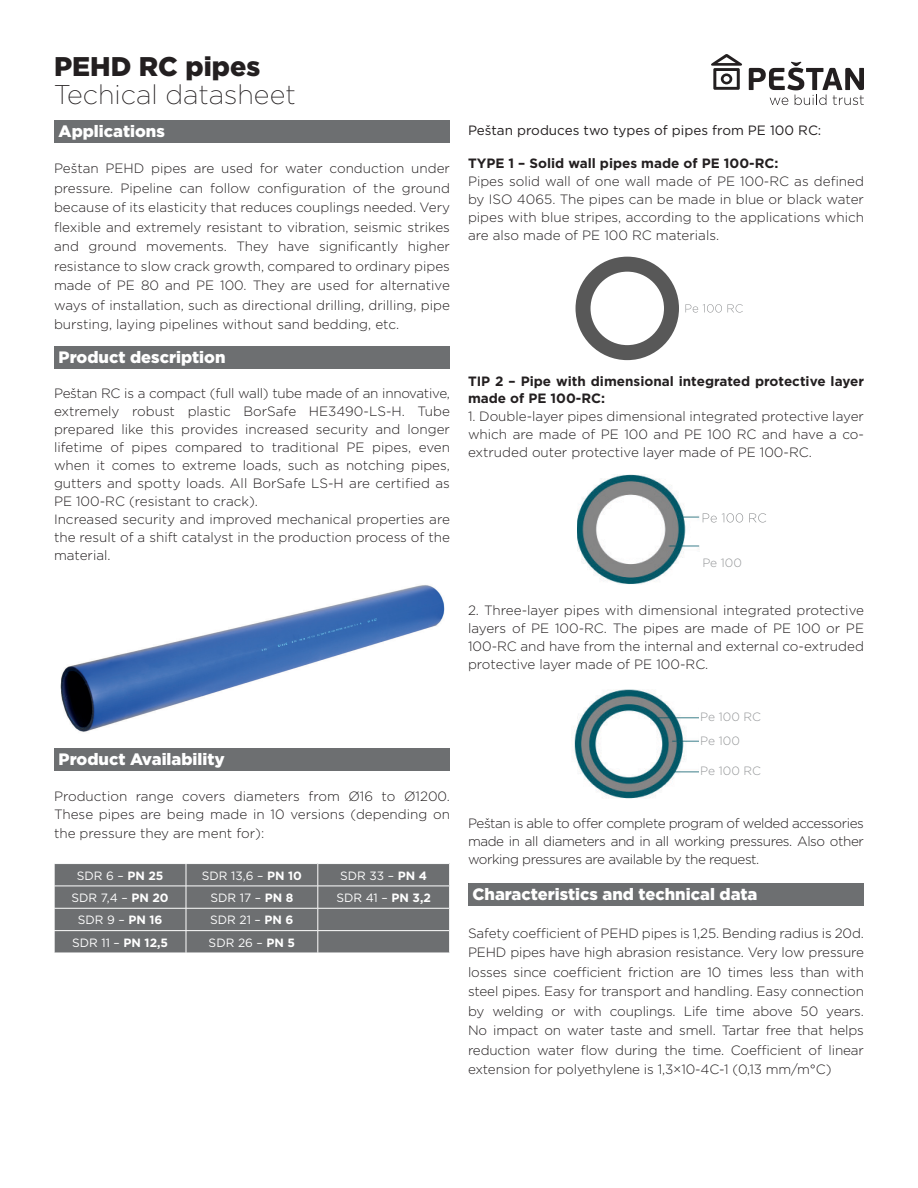
<style>
.page{position:relative;width:918px;height:1188px;background:#fff}
.page>*{position:absolute;margin:0;border:0;box-sizing:border-box;transform-origin:0 0}
.t1{font:200 27px "Gotham";color:#231f20}
.t2{font:900 27px "Gotham";color:#231f20}
.t3{font:900 16.5px "Gotham";color:#fff}
.t4{font:300 13.5px/18px "Gotham";color:#231f20;text-align:justify}
.t5{font:700 13.5px/16.5px "Gotham";color:#231f20}
.t6{font:13.5px "Gotham";color:#231f20}
.t7{font:12px "Gotham";color:#fff}
.t8{font:300 12px "Gotham";color:#949698}
.s1{font-weight:700}
</style>
<div class="page">
<div style="left:54px;top:120px;width:396px;height:22px;background:#6d6f71"></div>
<div style="left:54px;top:346px;width:396px;height:23px;background:#6d6f71"></div>
<div style="left:54px;top:749px;width:396px;height:22px;background:#6d6f71"></div>
<div style="left:468px;top:883px;width:396px;height:22px;background:#6d6f71"></div>
<div style="left:54px;top:864px;width:396px;height:89px;background:#6d6f71"></div>
<hr style="left:54px;top:886px;width:132px;height:1px;background:#fff">
<hr style="left:186px;top:886px;width:132px;height:1px;background:#fff">
<hr style="left:318px;top:886px;width:132px;height:1px;background:#fff">
<hr style="left:54px;top:908px;width:132px;height:1px;background:#fff">
<hr style="left:186px;top:908px;width:132px;height:1px;background:#fff">
<hr style="left:318px;top:908px;width:132px;height:1px;background:#fff">
<hr style="left:54px;top:930px;width:132px;height:1px;background:#fff">
<svg style="left:54px;top:864px;width:1px;height:89px"></svg>
<hr style="left:186px;top:930px;width:132px;height:1px;background:#fff">
<svg style="left:186px;top:864px;width:1px;height:89px"></svg>
<hr style="left:318px;top:930px;width:132px;height:1px;background:#fff">
<svg style="left:318px;top:864px;width:1px;height:89px"></svg>
<svg style="left:449px;top:864px;width:1px;height:89px"></svg>
<img style="left:577px;top:475px;width:123px;height:109px">
<img style="left:573px;top:689px;width:126px;height:109px">
<img style="left:60px;top:585px;width:385px;height:147px">
<div style="left:576px;top:257px;width:103px;height:103px;border:15px solid #585858;border-radius:50%"></div>
<svg style="left:685px;top:304px;width:58px;height:9px"></svg>
<svg style="left:703px;top:513px;width:63px;height:10px"></svg>
<svg style="left:711px;top:54px;width:31px;height:36px"></svg>
<svg style="left:749px;top:62px;width:115px;height:43px"></svg>
<p class="t2" style="left:54px;top:47px;width:208px">PEHD RC pipes</p>
<p class="t1" style="left:54px;top:78px;width:243px">Techical datasheet</p>
<p class="t3" style="left:59px;top:120px;width:108px">Applications</p>
<p class="t4" style="left:54px;top:158px;width:398px;line-height:19.5px">Peštan PEHD pipes are used for water conduction under pressure. Pipeline can follow configuration of the ground because of its elasticity that reduces couplings needed. Very flexible and extremely resistant to vibration, seismic strikes and ground movements. They have significantly higher resistance to slow crack growth, compared to ordinary pipes made of PE 80 and PE 100. They are used for alternative ways of installation, such as directional drilling, drilling, pipe bursting, laying pipelines without sand bedding, etc.</p>
<p class="t3" style="left:59px;top:346px;width:168px">Product description</p>
<p class="t4" style="left:54px;top:384px;width:398px">Peštan RC is a compact (full wall) tube made of an innovative, extremely robust plastic BorSafe HE3490-LS-H. Tube prepared like this provides increased security and longer lifetime of pipes compared to traditional PE pipes, even when it comes to extreme loads, such as notching pipes, gutters and spotty loads. All BorSafe LS-H are certified as PE 100-RC (resistant to crack).</p>
<p class="t4" style="left:54px;top:510px;width:398px">Increased security and improved mechanical properties are the result of a shift catalyst in the production process of the material.</p>
<p class="t3" style="left:59px;top:747px;width:168px">Product Availability</p>
<p class="t4" style="left:54px;top:786px;width:398px">Production range covers diameters from Ø16 to Ø1200.<br>These pipes are being made in 10 versions (depending on</p>
<p class="t4" style="left:54px;top:824px;width:212px">the pressure they are ment for):</p>
<p class="t7" style="left:77px;top:868px;width:88px">SDR 6 – <span class="s1">PN 25</span></p>
<p class="t7" style="left:202px;top:868px;width:102px">SDR 13,6 – <span class="s1">PN 10</span></p>
<p class="t7" style="left:340px;top:868px;width:88px">SDR 33 – <span class="s1">PN 4</span></p>
<p class="t7" style="left:72px;top:890px;width:99px">SDR 7,4 – <span class="s1">PN 20</span></p>
<p class="t7" style="left:210px;top:890px;width:84px">SDR 17 – <span class="s1">PN 8</span></p>
<p class="t7" style="left:336px;top:890px;width:96px">SDR 41 – <span class="s1">PN 3,2</span></p>
<p class="t7" style="left:78px;top:912px;width:86px">SDR 9 – <span class="s1">PN 16</span></p>
<p class="t7" style="left:210px;top:912px;width:85px">SDR 21 – <span class="s1">PN 6</span></p>
<p class="t7" style="left:72px;top:935px;width:98px">SDR 11 – <span class="s1">PN 12,5</span></p>
<p class="t7" style="left:209px;top:935px;width:88px">SDR 26 – <span class="s1">PN 5</span></p>
<p class="t6" style="left:468px;top:121px;width:355px">Peštan produces two types of pipes from PE 100 RC:</p>
<p class="t5" style="left:468px;top:155px;width:312px">TYPE 1 – Solid wall pipes made of PE 100-RC:</p>
<p class="t4" style="left:468px;top:172px;width:398px">Pipes solid wall of one wall made of PE 100-RC as defined by ISO 4065. The pipes can be made in blue or black water pipes with blue stripes, according to the applications which are also made of PE 100 RC materials.</p>
<p class="t5" style="left:468px;top:373px;width:398px">TIP 2 – Pipe with dimensional integrated protective layer made of PE 100-RC:</p>
<p class="t4" style="left:468px;top:407px;width:398px">1. Double-layer pipes dimensional integrated protective layer which are made of PE 100 and PE 100 RC and have a co&shy;extruded outer protective layer made of PE 100-RC.</p>
<p class="t8" style="left:702px;top:555px;width:41px">Pe 100</p>
<p class="t4" style="left:468px;top:600px;width:398px">2. Three-layer pipes with dimensional integrated protective layers of PE 100-RC. The pipes are made of PE 100 or PE 100-RC and have from the internal and external co-extruded protective layer made of PE 100-RC.</p>
<p class="t8" style="left:700px;top:709px;width:62px">Pe 100 RC</p>
<p class="t8" style="left:700px;top:733px;width:41px">Pe 100</p>
<p class="t8" style="left:700px;top:763px;width:62px">Pe 100 RC</p>
<p class="t4" style="left:468px;top:814px;width:397px">Peštan is able to offer complete program of welded accessories made in all diameters and in all working pressures. Also other working pressures are available by the request.</p>
<p class="t3" style="left:473px;top:883px;width:286px">Characteristics and technical data</p>
<p class="t4" style="left:468px;top:923px;width:398px;line-height:19.5px">Safety coefficient of PEHD pipes is 1,25. Bending radius is 20d.<br>PEHD pipes have high abrasion resistance. Very low pressure losses since coefficient friction are 10 times less than with steel pipes. Easy for transport and handling. Easy connection by welding or with couplings. Life time above 50 years.<br>No impact on water taste and smell. Tartar free that helps reduction water flow during the time. Coefficient of linear extension for polyethylene is 1,3×10-4C-1 (0,13 mm/m°C)</p>
</div>
